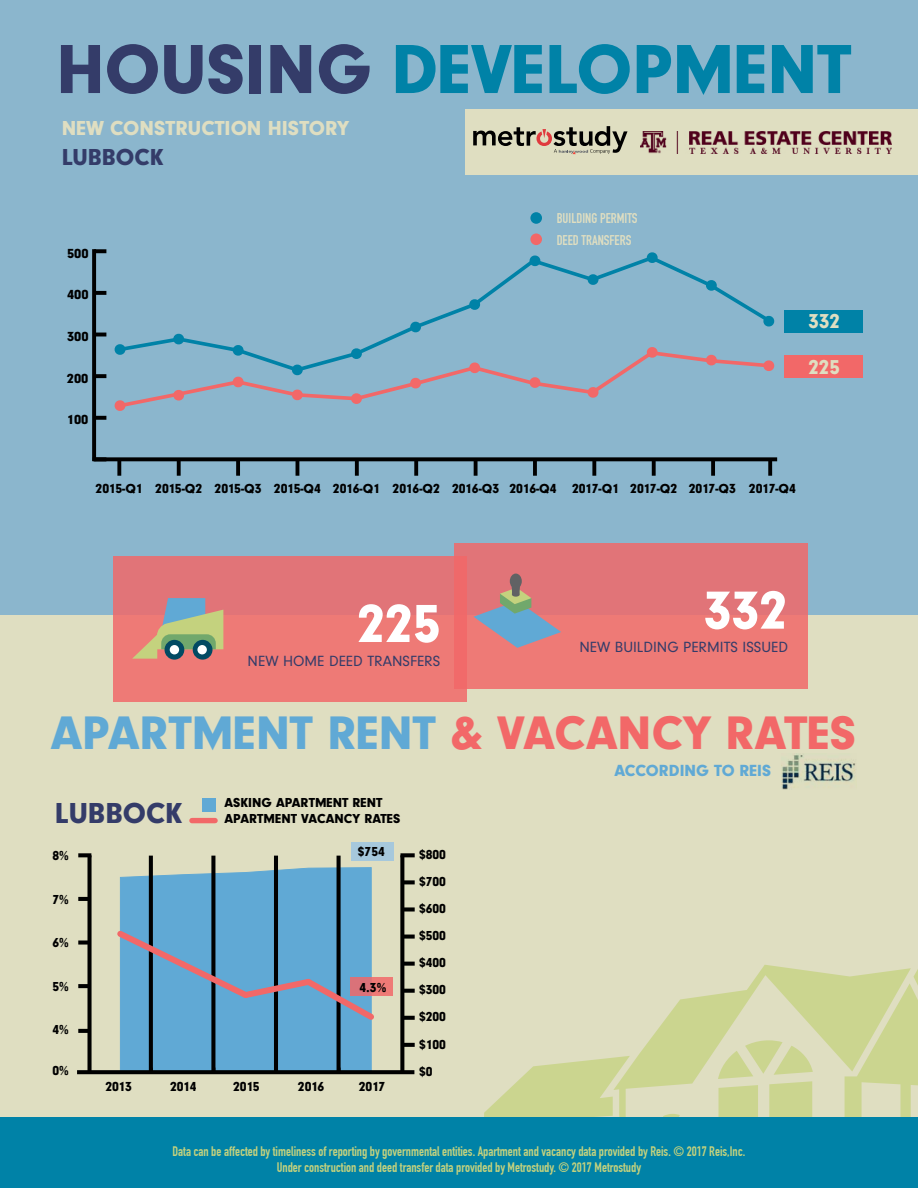
<style>
.page{position:relative;width:918px;height:1188px;background:#fff}
.page>*{position:absolute;margin:0;border:0;box-sizing:border-box;transform-origin:0 0}
.t1{font:72px "Neuzeit Gro T Blac";color:#0082a7}
.t2{font:55.5px "Neuzeit Gro T Blac";color:#fff}
.t3{font:48.75px "Neuzeit Gro T Blac";color:#60a9d5}
.t4{font:30px "Neuzeit Gro T Blac";color:#343c69}
.t5{font:24px "Neuzeit Gro T Blac";color:#343c69}
.t6{font:21px "Neuzeit Gro T Blac";color:#dfdec1}
.t7{font:20.85px/45.8px "Neuzeit Gro T Blac";color:#dfdec1}
.t8{font:16.8px "Neuzeit Gro T Blac";color:#60a9d5}
.t9{font:15.3px "Neuzeit Gro T";color:#343c69}
.t10{font:700 13.95px/21.6px "DIN Condensed";color:#dfdec1}
.t11{font:13.65px "Neuzeit Gro T Blac";color:#000}
.t12{font:13.65px "Neuzeit Gro T Blac";color:#000;scale:1.05 1}
.t13{font:700 13.5px/16.2px "DIN Condensed";color:#c4d27e;text-align:center}
.t14{font:13.5px/16.2px "Neuzeit Gro T Blac";color:#000}
.s1{color:#343c69}
.s2{color:#f26868}
</style>
<div class="page">
<div style="left:0;top:551px;width:918px;height:637px;background:#dfdec1"></div>
<div style="left:0;top:0;width:918px;height:615px;background:#8bb6cd"></div>
<svg style="left:484px;top:965px;width:434px;height:153px"></svg>
<svg style="left:117px;top:461px;width:4px;height:15px"></svg>
<svg style="left:355px;top:461px;width:4px;height:15px"></svg>
<svg style="left:592px;top:461px;width:4px;height:15px"></svg>
<svg style="left:177px;top:461px;width:4px;height:15px"></svg>
<svg style="left:414px;top:461px;width:4px;height:15px"></svg>
<svg style="left:652px;top:461px;width:4px;height:15px"></svg>
<hr style="left:296px;top:460px;width:3px;height:16px;background:#000">
<svg style="left:533px;top:461px;width:4px;height:15px"></svg>
<svg style="left:236px;top:461px;width:4px;height:15px"></svg>
<svg style="left:474px;top:461px;width:4px;height:15px"></svg>
<svg style="left:711px;top:461px;width:4px;height:15px"></svg>
<svg style="left:106px;top:457px;width:671px;height:4px;background:#0c1012"></svg>
<svg style="left:768px;top:460px;width:4px;height:16px"></svg>
<div style="left:530px;top:233px;width:12px;height:12px;background:#f26868;border-radius:50%"></div>
<div style="left:530px;top:212px;width:12px;height:12px;background:#0082a7;border-radius:50%"></div>
<div style="left:784px;top:310px;width:79px;height:23px;background:#0082a7"></div>
<div style="left:784px;top:355px;width:79px;height:23px;background:#f26868"></div>
<svg style="left:92px;top:249px;width:4px;height:212px"></svg>
<div style="left:115px;top:344px;width:10px;height:11px;border:5px solid #0082a7;border-radius:3px"></div>
<div style="left:647px;top:252px;width:11px;height:11px;border:5px solid #0082a7;border-radius:3px"></div>
<svg style="left:94px;top:457px;width:12px;height:4px"></svg>
<svg style="left:94px;top:416px;width:12px;height:4px"></svg>
<svg style="left:94px;top:374px;width:12px;height:4px"></svg>
<svg style="left:94px;top:333px;width:12px;height:3px"></svg>
<svg style="left:94px;top:291px;width:12px;height:4px"></svg>
<svg style="left:94px;top:249px;width:12px;height:4px"></svg>
<div style="left:115px;top:400px;width:10px;height:11px;border:5px solid #f26868;border-radius:3px"></div>
<svg style="left:116px;top:253px;width:659px;height:157px"></svg>
<div style="left:763px;top:360px;width:11px;height:11px;border:5px solid #f26868;border-radius:3px"></div>
<div style="left:113px;top:556px;width:354px;height:146px;background:linear-gradient(to right,#e87777,#ea7877)"></div>
<div style="left:454px;top:543px;width:354px;height:146px;background:linear-gradient(to right,#e97675,#e77878)"></div>
<img style="left:782px;top:753px;width:73px;height:36px">
<svg style="left:474px;top:574px;width:87px;height:74px;background:#b38992"></svg>
<svg style="left:132px;top:598px;width:91px;height:61px;background:#ac9c87"></svg>
<div style="left:0;top:1118px;width:918px;height:70px;background:#0082a7"></div>
<div style="left:465px;top:109px;width:453px;height:65px;background:#dfdec1"></div>
<img style="left:640px;top:132px;width:252px;height:22px">
<svg style="left:473px;top:126px;width:155px;height:28px"></svg>
<div style="left:120px;top:867px;width:252px;height:203px;background:#60a9d5"></div>
<div style="left:87px;top:855px;width:5px;height:218px;background:#000"></div>
<svg style="left:78px;top:984px;width:9px;height:4px"></svg>
<svg style="left:78px;top:941px;width:10px;height:4px"></svg>
<hr style="left:78px;top:897px;width:11px;height:4px;background:#000">
<svg style="left:78px;top:853px;width:13px;height:4px"></svg>
<svg style="left:78px;top:1029px;width:9px;height:4px"></svg>
<div style="left:203px;top:798px;width:13px;height:14px;background:#60a9d5"></div>
<div style="left:192px;top:818px;width:23px;height:5px;background:#f26868"></div>
<svg style="left:400px;top:857px;width:4px;height:213px"></svg>
<svg style="left:402px;top:1043px;width:13px;height:4px"></svg>
<svg style="left:402px;top:1016px;width:13px;height:4px"></svg>
<svg style="left:402px;top:989px;width:13px;height:4px"></svg>
<svg style="left:402px;top:962px;width:13px;height:4px"></svg>
<svg style="left:402px;top:935px;width:13px;height:4px"></svg>
<div style="left:402px;top:907px;width:13px;height:5px;background:#000"></div>
<svg style="left:402px;top:880px;width:13px;height:4px"></svg>
<svg style="left:400px;top:853px;width:15px;height:4px"></svg>
<div style="left:351px;top:977px;width:42px;height:19px;background:#ee7a76"></div>
<div style="left:351px;top:842px;width:43px;height:19px;background:#a6c8dc"></div>
<svg style="left:77px;top:1070px;width:337px;height:4px"></svg>
<svg style="left:149px;top:856px;width:4px;height:216px"></svg>
<svg style="left:211px;top:856px;width:4px;height:216px"></svg>
<hr style="left:274px;top:856px;width:4px;height:216px;background:#000">
<svg style="left:337px;top:856px;width:4px;height:216px"></svg>
<svg style="left:117px;top:926px;width:257px;height:99px;background:#689abf"></svg>
<h1 class="t1" style="left:56px;top:28px;width:796px"><span class="s1">HOUSING</span> DEVELOPMENT</h1>
<h3 class="t6" style="left:62px;top:116px;width:289px">NEW CONSTRUCTION HISTORY</h3>
<h3 class="t5" style="left:62px;top:144px;width:103px">LUBBOCK</h3>
<p class="t12" style="left:67px;top:245px;width:22px">500</p>
<p class="t12" style="left:67px;top:287px;width:22px">400</p>
<p class="t12" style="left:67px;top:329px;width:22px">300</p>
<p class="t12" style="left:67px;top:370px;width:22px">200</p>
<p class="t12" style="left:67px;top:412px;width:22px">100</p>
<p class="t10" style="left:557px;top:208px;width:82px">BUILDING PERMITS<br>DEED TRANSFERS</p>
<h3 class="t7" style="left:809px;top:298px;width:33px">332<br>225</h3>
<p class="t11" style="left:96px;top:480px;width:702px">2015-Q1 2015-Q2 2015-Q3 2015-Q4 2016-Q1 2016-Q2 2016-Q3 2016-Q4 2017-Q1 2017-Q2 2017-Q3 2017-Q4</p>
<h2 class="t2" style="left:357px;top:592px;width:85px">225</h2>
<p class="t9" style="left:248px;top:652px;width:194px">NEW HOME DEED TRANSFERS</p>
<h2 class="t2" style="left:704px;top:579px;width:85px">332</h2>
<p class="t9" style="left:579px;top:639px;width:210px">NEW BUILDING PERMITS ISSUED</p>
<h3 class="t3" style="left:51px;top:705px;width:807px">APARTMENT RENT <span class="s2">&amp; VACANCY RATES</span></h3>
<p class="t8" style="left:614px;top:761px;width:158px">ACCORDING TO REIS</p>
<h3 class="t4" style="left:55px;top:796px;width:129px">LUBBOCK</h3>
<p class="t14" style="left:225px;top:794px;width:177px">ASKING APARTMENT RENT<br>APARTMENT VACANCY RATES</p>
<p class="t14" style="left:52px;top:847px;width:18px">8%</p>
<p class="t14" style="left:52px;top:891px;width:18px">7%</p>
<p class="t14" style="left:52px;top:935px;width:18px">6%</p>
<p class="t14" style="left:52px;top:978px;width:18px">5%</p>
<p class="t14" style="left:52px;top:1022px;width:18px">4%</p>
<p class="t14" style="left:52px;top:1062px;width:18px">0%</p>
<p class="t14" style="left:358px;top:843px;width:29px">$754</p>
<p class="t14" style="left:360px;top:979px;width:28px">4.3%</p>
<p class="t11" style="left:105px;top:1079px;width:28px">2013</p>
<p class="t11" style="left:170px;top:1079px;width:28px">2014</p>
<p class="t11" style="left:233px;top:1079px;width:28px">2015</p>
<p class="t11" style="left:298px;top:1079px;width:28px">2016</p>
<p class="t11" style="left:359px;top:1079px;width:28px">2017</p>
<p class="t14" style="left:419px;top:846px;width:29px">$800</p>
<p class="t14" style="left:419px;top:874px;width:29px">$700</p>
<p class="t14" style="left:419px;top:901px;width:29px">$600</p>
<p class="t14" style="left:419px;top:928px;width:29px">$500</p>
<p class="t14" style="left:419px;top:955px;width:29px">$400</p>
<p class="t14" style="left:419px;top:982px;width:29px">$300</p>
<p class="t14" style="left:419px;top:1009px;width:29px">$200</p>
<p class="t14" style="left:419px;top:1036px;width:29px">$100</p>
<p class="t14" style="left:419px;top:1063px;width:15px">$0</p>
<p class="t13" style="left:173px;top:1143px;width:574px">Data can be affected by timeliness of reporting by governmental entities. Apartment and vacancy data provided by Reis. © 2017 Reis,Inc.<br>Under construction and deed transfer data provided by Metrostudy. © 2017 Metrostudy</p>
</div>
